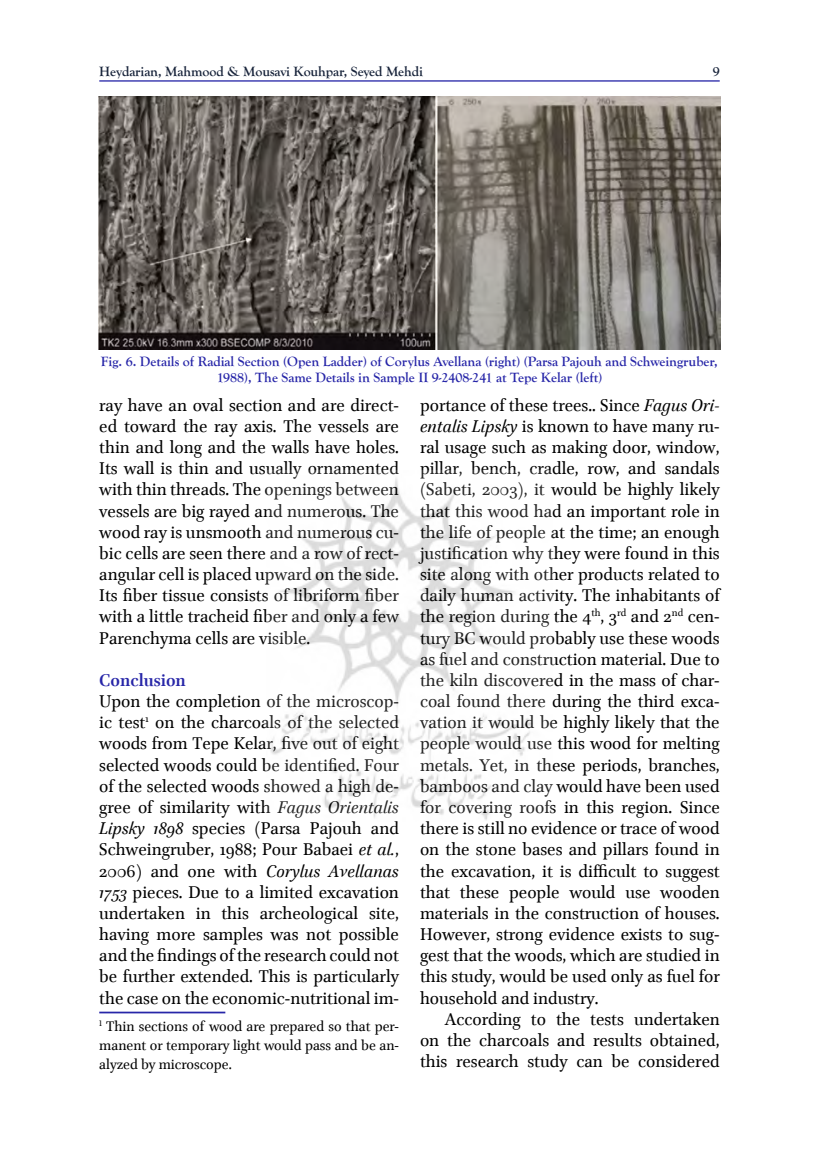
<style>
.page{position:relative;width:819px;height:1166px;background:#fff}
.page>*{position:absolute;margin:0;border:0;box-sizing:border-box;transform-origin:0 0}
.t1{font:19.25px/21.2px "Brill";color:#000;text-align:justify}
.t2{font:700 19.25px "Brill";color:#2726a8}
.t3{font:15.75px/18.9px "Brill";color:#000;text-align:justify}
.t4{font:700 14px/16.8px "Goudy Old Style T";color:#2726a8;text-align:center}
.t5{font:700 14px "Goudy Old Style T";letter-spacing:-.005em;color:#17233a}
.s1{font-style:italic}
</style>
<div class="page">
<hr style="left:99px;top:80px;width:620px;height:2px;background:#2726a8">
<hr style="left:99px;top:1011px;width:126px;height:2px;background:#2726a8">
<img style="left:98px;top:97px;width:622px;height:252px">
<img style="left:270px;top:478px;width:262px;height:342px">
<p class="t5" style="left:99px;top:63px;width:325px">Heydarian, Mahmood &amp; Mousavi Kouhpar, Seyed Mehdi</p>
<p class="t5" style="left:712px;top:63px;width:8px">9</p>
<p class="t4" style="left:101px;top:353px;width:618px">Fig. 6. Details of Radial Section (Open Ladder) of Corylus Avellana (right) (Parsa Pajouh and Schweingruber,<br>1988), The Same Details in Sample II 9-2408-241 at Tepe Kelar (left)</p>
<p class="t1" style="left:99px;top:395px;width:301px">ray have an oval section and are direct&shy;ed toward the ray axis. The vessels are thin and long and the walls have holes.<br>Its wall is thin and usually ornamented with thin threads. The openings between vessels are big rayed and numerous. The wood ray is unsmooth and numerous cu&shy;bic cells are seen there and a row of rect&shy;angular cell is placed upward on the side.<br>Its fiber tissue consists of libriform fiber with a little tracheid fiber and only a few Parenchyma cells are visible.</p>
<p class="t2" style="left:99px;top:667px;width:88px">Conclusion</p>
<p class="t1" style="left:99px;top:691px;width:301px">Upon the completion of the microscop&shy;ic test<sup>1</sup> on the charcoals of the selected woods from Tepe Kelar, five out of eight selected woods could be identified. Four of the selected woods showed a high de&shy;gree of similarity with <span class="s1">Fagus Orientalis Lipsky 1898</span> species (Parsa Pajouh and Schweingruber, 1988; Pour Babaei <span class="s1">et al.</span>, 2006) and one with <span class="s1">Corylus Avellanas 1753</span> pieces. Due to a limited excavation undertaken in this archeological site, having more samples was not possible and the findings of the research could not be further extended. This is particularly the case on the economic-nutritional im-</p>
<p class="t3" style="left:99px;top:1018px;width:301px"><sup>1</sup> Thin sections of wood are prepared so that per&shy;manent or temporary light would pass and be an&shy;alyzed by microscope.</p>
<p class="t1" style="left:420px;top:395px;width:301px">portance of these trees.. Since <span class="s1">Fagus Ori&shy;entalis Lipsky</span> is known to have many ru&shy;ral usage such as making door, window, pillar, bench, cradle, row, and sandals (Sabeti, 2003), it would be highly likely that this wood had an important role in the life of people at the time; an enough justification why they were found in this site along with other products related to daily human activity. The inhabitants of the region during the 4<sup>th</sup>, 3<sup>rd</sup> and 2<sup>nd</sup> cen&shy;tury BC would probably use these woods as fuel and construction material. Due to the kiln discovered in the mass of char&shy;coal found there during the third exca&shy;vation it would be highly likely that the people would use this wood for melting metals. Yet, in these periods, branches, bamboos and clay would have been used for covering roofs in this region. Since there is still no evidence or trace of wood on the stone bases and pillars found in the excavation, it is difficult to suggest that these people would use wooden materials in the construction of houses.<br>However, strong evidence exists to sug&shy;gest that the woods, which are studied in this study, would be used only as fuel for household and industry.</p>
<p class="t1" style="left:420px;top:1009px;width:301px;text-indent:25px">According to the tests undertaken on the charcoals and results obtained, this research study can be considered</p>
</div>
